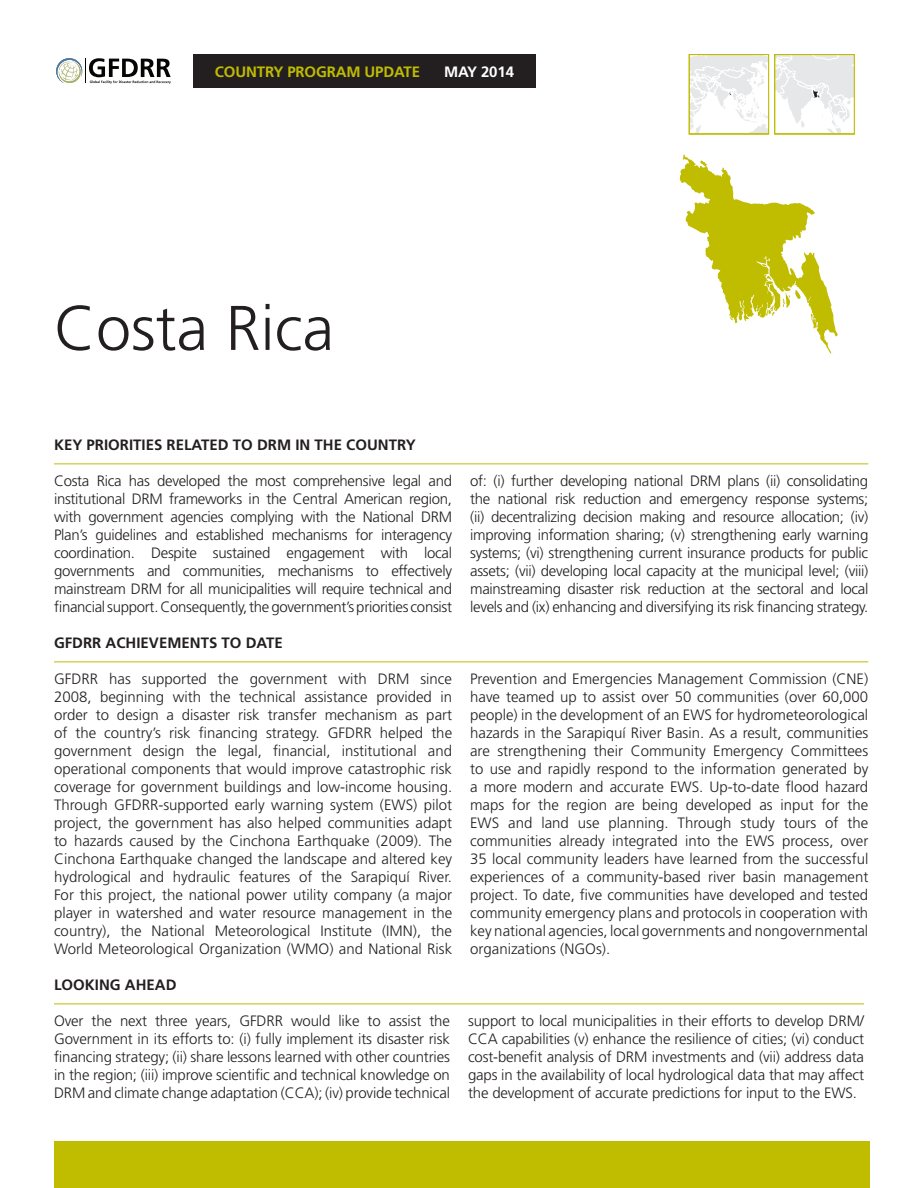
<style>
.page{position:relative;width:918px;height:1188px;background:#fff}
.page>*{position:absolute;margin:0;border:0;box-sizing:border-box;transform-origin:0 0}
.t1{font:300 63px "Frutiger LT Std";color:#231f20}
.t2{font:300 15px/18px "Frutiger LT Std";letter-spacing:-.01em;color:#231f20;text-align:justify}
.t3{font:700 15px "Frutiger LT Std";color:#231f20}
.t4{font:700 15px "Frutiger LT Std";letter-spacing:-.01em;color:#c0bc00}
.t5{font:700 15px "Frutiger LT Std";letter-spacing:-.01em;color:#fff}
</style>
<div class="page">
<svg style="left:56px;top:58px;width:115px;height:26px"></svg>
<div style="left:193px;top:54px;width:343px;height:34px;background:#231f20"></div>
<hr style="left:54px;top:464px;width:814px;height:1px;background:#c0bc00">
<hr style="left:54px;top:662px;width:814px;height:1px;background:#c0bc00">
<svg style="left:776px;top:56px;width:77px;height:77px"></svg>
<div style="left:774px;top:54px;width:81px;height:81px;border:1px solid #c0bc00"></div>
<div style="left:54px;top:1142px;width:815px;height:46px;background:#c0bc00"></div>
<svg style="left:691px;top:56px;width:76px;height:77px"></svg>
<div style="left:689px;top:54px;width:80px;height:81px;border:1px solid #c0bc00"></div>
<hr style="left:54px;top:1004px;width:810px;height:1px;background:#c0bc00">
<svg style="left:680px;top:154px;width:158px;height:200px"></svg>
<p class="t4" style="left:215px;top:62px;width:207px">COUNTRY PROGRAM UPDATE</p>
<p class="t5" style="left:444px;top:62px;width:72px">MAY 2014</p>
<p class="t1" style="left:54px;top:293px;width:282px">Costa Rica</p>
<p class="t3" style="left:54px;top:436px;width:363px">KEY PRIORITIES RELATED TO DRM IN THE COUNTRY</p>
<p class="t2" style="left:54px;top:472px;width:400px">Costa Rica has developed the most comprehensive legal and institutional DRM frameworks in the Central American region, with government agencies complying with the National DRM Plan’s guidelines and established mechanisms for interagency coordination. Despite sustained engagement with local governments and communities, mechanisms to effectively mainstream DRM for all municipalities will require technical and financial support. Consequently, the government’s priorities consist</p>
<p class="t2" style="left:470px;top:472px;width:400px">of: (i) further developing national DRM plans (ii) consolidating the national risk reduction and emergency response systems; (ii) decentralizing decision making and resource allocation; (iv) improving information sharing; (v) strengthening early warning systems; (vi) strengthening current insurance products for public assets; (vii) developing local capacity at the municipal level; (viii) mainstreaming disaster risk reduction at the sectoral and local levels and (ix) enhancing and diversifying its risk financing strategy.</p>
<p class="t3" style="left:54px;top:634px;width:230px">GFDRR ACHIEVEMENTS TO DATE</p>
<p class="t2" style="left:54px;top:670px;width:400px">GFDRR has supported the government with DRM since 2008, beginning with the technical assistance provided in order to design a disaster risk transfer mechanism as part of the country’s risk financing strategy. GFDRR helped the government design the legal, financial, institutional and operational components that would improve catastrophic risk coverage for government buildings and low-income housing.<br>Through GFDRR-supported early warning system (EWS) pilot project, the government has also helped communities adapt to hazards caused by the Cinchona Earthquake (2009). The Cinchona Earthquake changed the landscape and altered key hydrological and hydraulic features of the Sarapiquí River.<br>For this project, the national power utility company (a major player in watershed and water resource management in the country), the National Meteorological Institute (IMN), the World Meteorological Organization (WMO) and National Risk</p>
<p class="t2" style="left:470px;top:670px;width:400px">Prevention and Emergencies Management Commission (CNE) have teamed up to assist over 50 communities (over 60,000 people) in the development of an EWS for hydrometeorological hazards in the Sarapiquí River Basin. As a result, communities are strengthening their Community Emergency Committees to use and rapidly respond to the information generated by a more modern and accurate EWS. Up-to-date flood hazard maps for the region are being developed as input for the EWS and land use planning. Through study tours of the communities already integrated into the EWS process, over 35 local community leaders have learned from the successful experiences of a community-based river basin management project. To date, five communities have developed and tested community emergency plans and protocols in cooperation with key national agencies, local governments and nongovernmental organizations (NGOs).</p>
<p class="t3" style="left:54px;top:976px;width:124px">LOOKING AHEAD</p>
<p class="t2" style="left:54px;top:1012px;width:398px">Over the next three years, GFDRR would like to assist the Government in its efforts to: (i) fully implement its disaster risk financing strategy; (ii) share lessons learned with other countries in the region; (iii) improve scientific and technical knowledge on DRM and climate change adaptation (CCA); (iv) provide technical</p>
<p class="t2" style="left:468px;top:1012px;width:398px">support to local municipalities in their efforts to develop DRM/ CCA capabilities (v) enhance the resilience of cities; (vi) conduct cost-benefit analysis of DRM investments and (vii) address data gaps in the availability of local hydrological data that may affect the development of accurate predictions for input to the EWS.</p>
</div>
